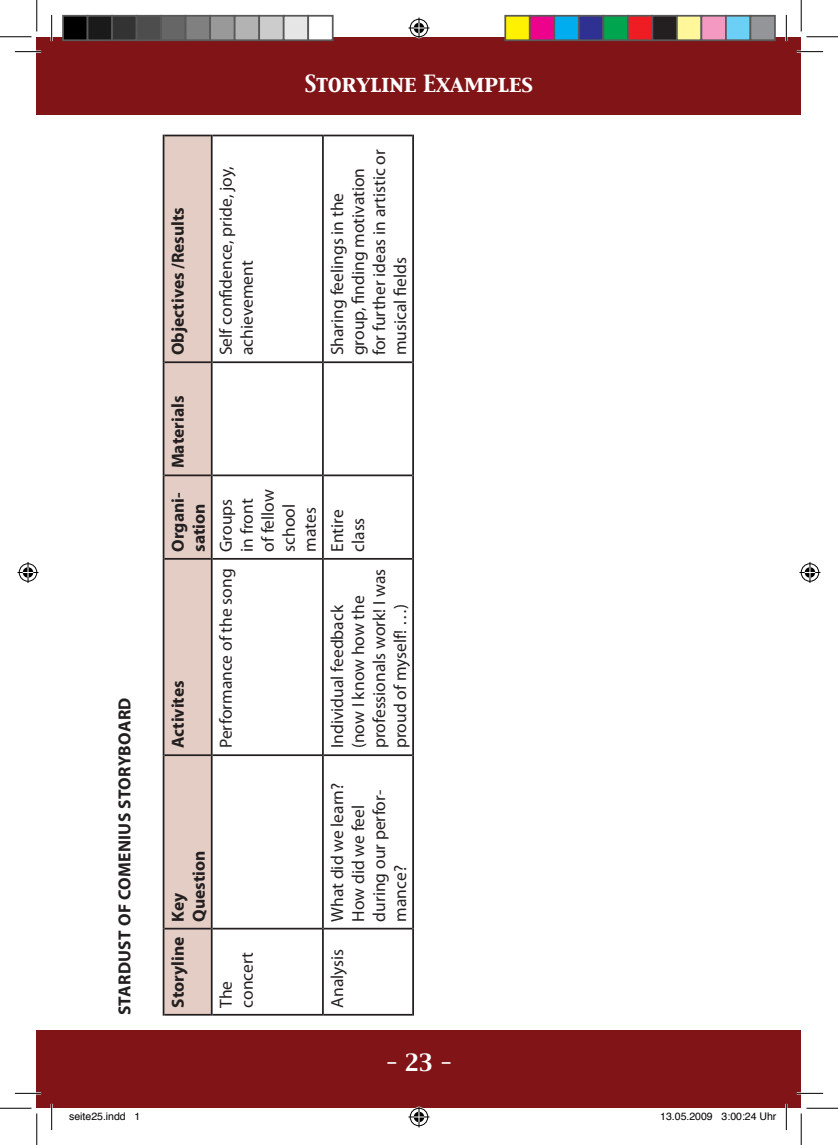
<style>
.page{position:relative;width:838px;height:1145px;background:#fff}
.page>*{position:absolute;margin:0;border:0;box-sizing:border-box;transform-origin:0 0}
.t1{font:21px "Capitals";color:#fff}
.t2{font:17.5px/21px "Myriad Pro";color:#231f20}
.t3{font:700 17.5px/21px "Myriad Pro";color:#231f20}
.t4{font:700 17.5px "Myriad Pro";letter-spacing:.02em;color:#231f20}
.t5{font:10.5px "Helvetica";color:#000}
</style>
<div class="page">
<div style="left:37px;top:1030px;width:764px;height:78px;background:#811417"></div>
<div style="left:37px;top:37px;width:764px;height:78px;background:#811417"></div>
<div style="left:164px;top:136px;width:47px;height:878px;background:#e4cdc4"></div>
<hr style="left:163px;top:929px;width:1px;height:87px;background:#231f20">
<hr style="left:164px;top:1014px;width:47px;height:2px;background:#231f20">
<hr style="left:163px;top:755px;width:1px;height:174px;background:#231f20">
<hr style="left:164px;top:928px;width:47px;height:2px;background:#231f20">
<hr style="left:163px;top:559px;width:1px;height:196px;background:#231f20">
<hr style="left:164px;top:754px;width:47px;height:2px;background:#231f20">
<hr style="left:163px;top:475px;width:1px;height:84px;background:#231f20">
<hr style="left:164px;top:558px;width:47px;height:2px;background:#231f20">
<hr style="left:163px;top:362px;width:1px;height:113px;background:#231f20">
<hr style="left:164px;top:475px;width:47px;height:1px;background:#231f20">
<hr style="left:163px;top:135px;width:1px;height:227px;background:#231f20">
<hr style="left:164px;top:361px;width:47px;height:2px;background:#231f20">
<hr style="left:164px;top:135px;width:47px;height:1px;background:#231f20">
<hr style="left:211px;top:929px;width:1px;height:87px;background:#231f20">
<hr style="left:212px;top:1014px;width:110px;height:2px;background:#231f20">
<hr style="left:211px;top:755px;width:1px;height:174px;background:#231f20">
<hr style="left:212px;top:928px;width:110px;height:2px;background:#231f20">
<hr style="left:211px;top:559px;width:1px;height:196px;background:#231f20">
<hr style="left:212px;top:754px;width:110px;height:2px;background:#231f20">
<hr style="left:211px;top:475px;width:1px;height:84px;background:#231f20">
<hr style="left:212px;top:558px;width:110px;height:2px;background:#231f20">
<hr style="left:211px;top:362px;width:1px;height:113px;background:#231f20">
<hr style="left:212px;top:475px;width:110px;height:1px;background:#231f20">
<hr style="left:211px;top:135px;width:1px;height:227px;background:#231f20">
<hr style="left:212px;top:361px;width:110px;height:2px;background:#231f20">
<hr style="left:212px;top:135px;width:110px;height:1px;background:#231f20">
<hr style="left:322px;top:929px;width:2px;height:87px;background:#231f20">
<hr style="left:324px;top:1014px;width:88px;height:2px;background:#231f20">
<hr style="left:322px;top:755px;width:2px;height:174px;background:#231f20">
<hr style="left:324px;top:928px;width:88px;height:2px;background:#231f20">
<hr style="left:322px;top:559px;width:2px;height:196px;background:#231f20">
<hr style="left:324px;top:754px;width:88px;height:2px;background:#231f20">
<hr style="left:322px;top:475px;width:2px;height:84px;background:#231f20">
<hr style="left:324px;top:558px;width:88px;height:2px;background:#231f20">
<hr style="left:322px;top:362px;width:2px;height:113px;background:#231f20">
<hr style="left:324px;top:475px;width:88px;height:1px;background:#231f20">
<hr style="left:322px;top:135px;width:2px;height:227px;background:#231f20">
<hr style="left:324px;top:361px;width:88px;height:2px;background:#231f20">
<hr style="left:324px;top:135px;width:88px;height:1px;background:#231f20">
<hr style="left:412px;top:929px;width:2px;height:87px;background:#231f20">
<hr style="left:412px;top:755px;width:2px;height:174px;background:#231f20">
<hr style="left:412px;top:559px;width:2px;height:196px;background:#231f20">
<hr style="left:412px;top:475px;width:2px;height:84px;background:#231f20">
<hr style="left:412px;top:362px;width:2px;height:113px;background:#231f20">
<hr style="left:412px;top:135px;width:2px;height:227px;background:#231f20">
<hr style="left:15px;top:51px;width:26px;height:2px;background:#fff">
<hr style="left:796px;top:51px;width:27px;height:2px;background:#fff">
<hr style="left:15px;top:1092px;width:26px;height:2px;background:#fff">
<hr style="left:796px;top:1092px;width:27px;height:2px;background:#fff">
<hr style="left:51px;top:15px;width:2px;height:26px;background:#fff">
<hr style="left:51px;top:1104px;width:2px;height:26px;background:#fff">
<hr style="left:785px;top:15px;width:2px;height:26px;background:#fff">
<hr style="left:785px;top:1104px;width:2px;height:26px;background:#fff">
<svg style="left:15px;top:51px;width:26px;height:1px"></svg>
<svg style="left:796px;top:51px;width:27px;height:1px"></svg>
<svg style="left:15px;top:1093px;width:26px;height:1px"></svg>
<svg style="left:796px;top:1093px;width:27px;height:1px"></svg>
<svg style="left:51px;top:15px;width:1px;height:26px"></svg>
<svg style="left:51px;top:1104px;width:1px;height:26px"></svg>
<svg style="left:786px;top:15px;width:1px;height:26px"></svg>
<svg style="left:786px;top:1104px;width:1px;height:26px"></svg>
<hr style="left:0;top:36px;width:32px;height:1px;background:#000">
<hr style="left:806px;top:36px;width:31px;height:1px;background:#000">
<hr style="left:0;top:1108px;width:32px;height:1px;background:#000">
<hr style="left:806px;top:1108px;width:31px;height:1px;background:#000">
<hr style="left:36px;top:0;width:1px;height:32px;background:#000">
<hr style="left:36px;top:1113px;width:1px;height:32px;background:#000">
<hr style="left:800px;top:0;width:1px;height:32px;background:#000">
<hr style="left:800px;top:1113px;width:1px;height:32px;background:#000">
<svg style="left:408px;top:18px;width:21px;height:21px"></svg>
<svg style="left:408px;top:1106px;width:21px;height:21px"></svg>
<svg style="left:18px;top:562px;width:21px;height:21px"></svg>
<svg style="left:799px;top:562px;width:21px;height:21px"></svg>
<div style="left:63px;top:16px;width:25px;height:24px;background:#000"></div>
<div style="left:62px;top:15px;width:26px;height:26px;border:2px solid #595959"></div>
<div style="left:88px;top:16px;width:24px;height:24px;background:#1a1a1a"></div>
<div style="left:87px;top:15px;width:26px;height:26px;border:2px solid #595959"></div>
<div style="left:112px;top:16px;width:25px;height:24px;background:#333"></div>
<div style="left:111px;top:15px;width:26px;height:26px;border:2px solid #595959"></div>
<div style="left:137px;top:16px;width:24px;height:24px;background:#4d4d4d"></div>
<div style="left:136px;top:15px;width:26px;height:26px;border:2px solid #595959"></div>
<div style="left:161px;top:16px;width:25px;height:24px;background:#666"></div>
<div style="left:160px;top:15px;width:26px;height:26px;border:2px solid #595959"></div>
<div style="left:186px;top:16px;width:24px;height:24px;background:#808080"></div>
<div style="left:185px;top:15px;width:26px;height:26px;border:2px solid #595959"></div>
<div style="left:210px;top:16px;width:25px;height:24px;background:#999"></div>
<div style="left:209px;top:15px;width:26px;height:26px;border:2px solid #595959"></div>
<div style="left:235px;top:16px;width:24px;height:24px;background:#b3b3b3"></div>
<div style="left:234px;top:15px;width:26px;height:26px;border:2px solid #595959"></div>
<div style="left:259px;top:16px;width:25px;height:24px;background:#ccc"></div>
<div style="left:258px;top:15px;width:26px;height:26px;border:2px solid #595959"></div>
<div style="left:284px;top:16px;width:24px;height:24px;background:#e6e6e6"></div>
<div style="left:283px;top:15px;width:26px;height:26px;border:2px solid #595959"></div>
<div style="left:308px;top:16px;width:25px;height:24px;background:#fff"></div>
<div style="left:307px;top:15px;width:26px;height:26px;border:2px solid #595959"></div>
<div style="left:505px;top:16px;width:24px;height:24px;background:#fff101"></div>
<div style="left:504px;top:15px;width:26px;height:26px;border:2px solid #595959"></div>
<div style="left:529px;top:16px;width:25px;height:24px;background:#ed028c"></div>
<div style="left:529px;top:15px;width:26px;height:26px;border:2px solid #595959"></div>
<div style="left:554px;top:16px;width:24px;height:24px;background:#00aeef"></div>
<div style="left:553px;top:15px;width:26px;height:26px;border:2px solid #595959"></div>
<div style="left:578px;top:16px;width:25px;height:24px;background:#2e3092"></div>
<div style="left:578px;top:15px;width:26px;height:26px;border:2px solid #595959"></div>
<div style="left:603px;top:16px;width:24px;height:24px;background:#00a54f"></div>
<div style="left:602px;top:15px;width:26px;height:26px;border:2px solid #595959"></div>
<div style="left:627px;top:16px;width:25px;height:24px;background:#ee1d23"></div>
<div style="left:627px;top:15px;width:26px;height:26px;border:2px solid #595959"></div>
<div style="left:652px;top:16px;width:24px;height:24px;background:#231f20"></div>
<div style="left:651px;top:15px;width:26px;height:26px;border:2px solid #595959"></div>
<div style="left:676px;top:16px;width:25px;height:24px;background:#fff79a"></div>
<div style="left:676px;top:15px;width:26px;height:26px;border:2px solid #595959"></div>
<div style="left:701px;top:16px;width:24px;height:24px;background:#f499c2"></div>
<div style="left:700px;top:15px;width:26px;height:26px;border:2px solid #595959"></div>
<div style="left:725px;top:16px;width:25px;height:24px;background:#6bcff6"></div>
<div style="left:725px;top:15px;width:26px;height:26px;border:2px solid #595959"></div>
<div style="left:750px;top:16px;width:24px;height:24px;background:#939598"></div>
<div style="left:749px;top:15px;width:26px;height:26px;border:2px solid #595959"></div>
<p class="t4" style="left:113px;top:1015px;width:319px;rotate:-90deg">Stardust of Comenius Storyboard</p>
<p class="t1" style="left:305px;top:70px;width:230px">Storyline Examples</p>
<p class="t3" style="left:167px;top:355px;width:150px;rotate:-90deg">Objectives /Results</p>
<p class="t2" style="left:215px;top:355px;width:191px;rotate:-90deg">Self confidence, pride, joy, achievement</p>
<p class="t2" style="left:326px;top:355px;width:208px;rotate:-90deg">Sharing feelings in the group, finding motivation for further ideas in artistic or musical fields</p>
<p class="t3" style="left:167px;top:468px;width:74px;rotate:-90deg">Materials</p>
<p class="t3" style="left:167px;top:552px;width:61px;rotate:-90deg">Organi&shy;sation</p>
<p class="t3" style="left:167px;top:748px;width:69px;rotate:-90deg">Activites</p>
<p class="t2" style="left:215px;top:552px;width:64px;text-indent:-196px;rotate:-90deg">Performance of the song Groups in front of fellow school mates</p>
<p class="t3" style="left:167px;top:922px;width:73px;text-indent:-86px;rotate:-90deg">Storyline Key<br>Question</p>
<p class="t2" style="left:215px;top:1008px;width:57px;rotate:-90deg">The concert</p>
<p class="t2" style="left:326px;top:552px;width:44px;rotate:-90deg">Entire class</p>
<p class="t2" style="left:326px;top:748px;width:181px;rotate:-90deg">Individual feedback (now I know how the professionals work! I was proud of myself! …)</p>
<p class="t2" style="left:326px;top:922px;width:140px;rotate:-90deg">What did we learn?<br>How did we feel during our perfor&shy;mance?</p>
<p class="t2" style="left:326px;top:1008px;width:61px;rotate:-90deg">Analysis</p>
<p class="t1" style="left:385px;top:1049px;width:68px">- 23 -</p>
<p class="t5" style="left:69px;top:1108px;width:73px">seite25.indd 1</p>
<p class="t5" style="left:660px;top:1108px;width:118px">13.05.2009 3:00:24 Uhr</p>
</div>
